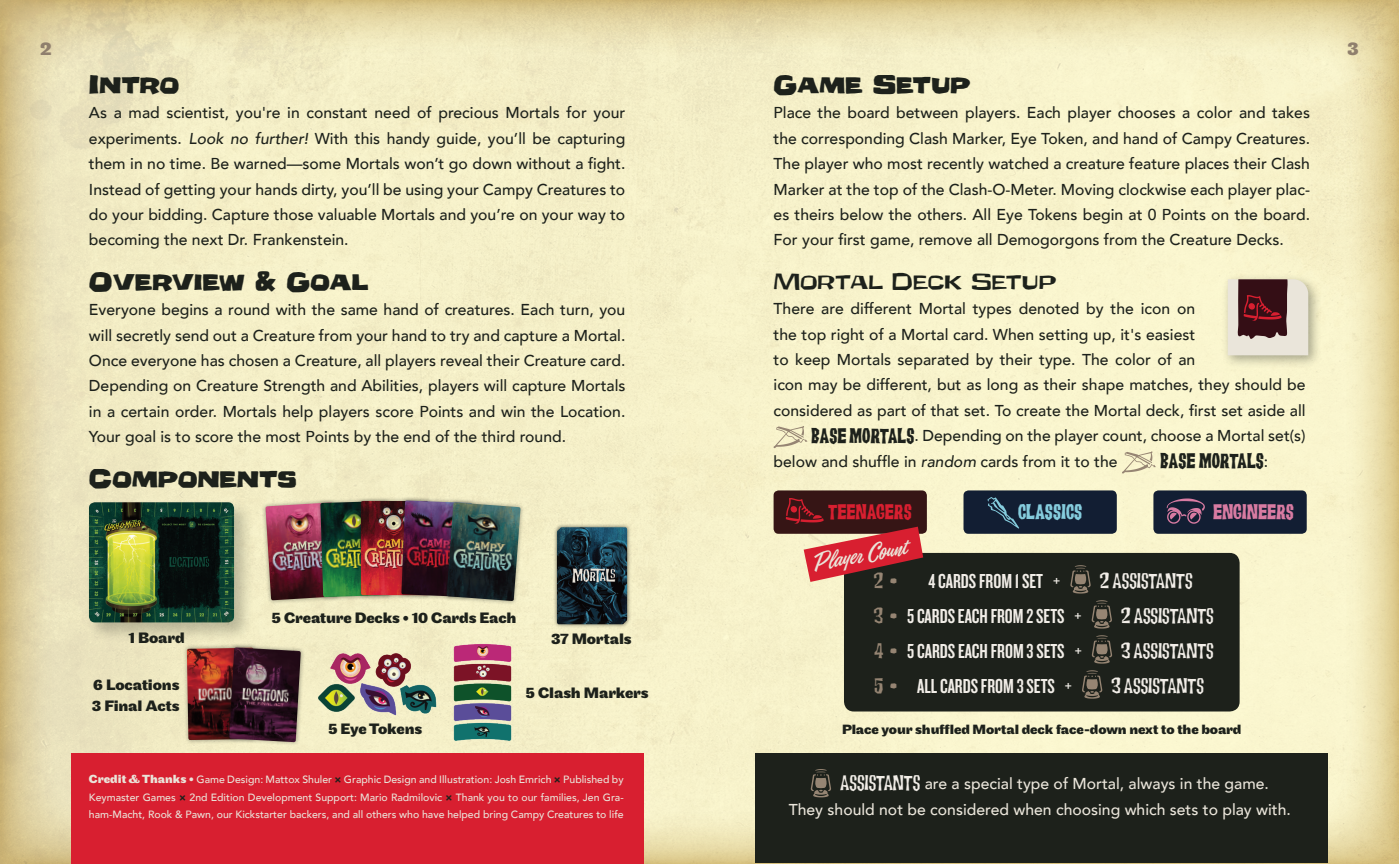
<style>
.page{position:relative;width:1399px;height:864px;background:#fff}
.page>*{position:absolute;margin:0;border:0;box-sizing:border-box;transform-origin:0 0}
.t1{font:700 24.5px "Underground";letter-spacing:-.01em;color:#1d211b}
.t2{font:700 24.5px "Underground";letter-spacing:-.03em;color:#1d211b}
.t3{font:23.8px "Eubie Script";color:#eae4d9}
.t4{font:21px "Knockout HTF48 Featherweight";color:#f1ede7}
.t5{font:300 21px "FT Giorgio";color:#f1ede7}
.t6{font:21px "Underground";letter-spacing:-.01em;color:#1d211b}
.t7{font:21px "FT Giorgio";color:#1d211b}
.t8{font:21px "FT Giorgio";color:#d81f30}
.t9{font:21px "FT Giorgio";color:#d87ba2}
.t10{font:21px "FT Giorgio";color:#85ccdd}
.t11{font:300 21px/35px "FT Giorgio";color:#968573;text-align:justify}
.t12{font:700 19.25px "Maple";color:#8f7f6d}
.t13{font:500 15.75px/25.4px "Avenir";color:#1d211b;text-align:justify}
.t14{font:500 15.75px/26.2px "Avenir";color:#eae5da}
.t15{font:700 15.75px/21px "Maple";letter-spacing:-.01em;color:#1d211b}
.t16{font:700 14px "Maple";letter-spacing:-.01em;color:#1d211b}
.t17{font:500 10.5px/17.5px "Avenir";color:#eae4d9;text-align:justify}
.s1{font-style:italic}
.s2{font-family:"Maple";font-weight:700;font-size:12.25px}
.s3{font-weight:900;color:#1d211b}
.s4{font-family:"FT Giorgio";font-weight:400;font-size:21px}
.s5{font-family:"Avenir";font-weight:500;font-size:15.75px}
.s6{font-family:"FT Giorgio";font-weight:300;font-size:21px;color:#f1ede7}
</style>
<div class="page">
<img style="left:0;top:0;width:1399px;height:863px">
<div style="left:774px;top:490px;width:153px;height:43px;background:#361515;border-radius:5px"></div>
<div style="left:963px;top:490px;width:154px;height:43px;background:#121e33;border-radius:5px"></div>
<div style="left:1153px;top:490px;width:154px;height:43px;background:#121e33;border-radius:5px"></div>
<div style="left:71px;top:753px;width:573px;height:110px;background:#d81f30"></div>
<div style="left:755px;top:753px;width:573px;height:110px;background:#1d211b"></div>
<svg style="left:773px;top:425px;width:34px;height:23px"></svg>
<svg style="left:1122px;top:451px;width:34px;height:22px"></svg>
<svg style="left:811px;top:769px;width:20px;height:28px"></svg>
<svg style="left:1167px;top:498px;width:38px;height:25px"></svg>
<svg style="left:987px;top:497px;width:32px;height:31px"></svg>
<div style="left:261px;top:498px;width:82px;height:106px;background:#1d211b;opacity:.4"></div>
<img style="left:265px;top:502px;width:51px;height:98px">
<div style="left:316px;top:496px;width:79px;height:105px;background:#1d211b;opacity:.4"></div>
<img style="left:320px;top:501px;width:37px;height:95px">
<div style="left:357px;top:496px;width:76px;height:103px;background:#1d211b;opacity:.4"></div>
<img style="left:361px;top:501px;width:36px;height:94px">
<div style="left:183px;top:643px;width:76px;height:101px;background:#1d211b;opacity:.4"></div>
<img style="left:187px;top:647px;width:38px;height:92px">
<div style="left:225px;top:642px;width:80px;height:104px;background:#1d211b;opacity:.4"></div>
<img style="left:229px;top:647px;width:72px;height:95px">
<div style="left:397px;top:496px;width:79px;height:105px;background:#1d211b;opacity:.4"></div>
<img style="left:401px;top:500px;width:42px;height:96px">
<div style="left:443px;top:498px;width:82px;height:107px;background:#1d211b;opacity:.4"></div>
<img style="left:447px;top:502px;width:73px;height:99px">
<div style="left:553px;top:525px;width:76px;height:103px;background:#e3deb9"></div>
<div style="left:554px;top:524px;width:76px;height:102px;background:#1d211b;opacity:.4"></div>
<div style="left:555px;top:522px;width:76px;height:103px;background:#1d211b;opacity:.4"></div>
<img style="left:560px;top:527px;width:67px;height:94px">
<div style="left:844px;top:552px;width:396px;height:159px;background:#1d211b;border-radius:10px"></div>
<svg style="left:1070px;top:565px;width:21px;height:28px"></svg>
<svg style="left:1092px;top:600px;width:20px;height:28px"></svg>
<svg style="left:1092px;top:635px;width:20px;height:28px"></svg>
<svg style="left:1082px;top:670px;width:20px;height:28px"></svg>
<svg style="left:786px;top:498px;width:137px;height:83px"></svg>
<div style="left:1221px;top:273px;width:101px;height:95px;background:#1d211b;opacity:.38"></div>
<svg style="left:1228px;top:279px;width:80px;height:76px;background:#9e8381"></svg>
<div style="left:86px;top:499px;width:168px;height:143px;background:#1d211b;opacity:.25"></div>
<img style="left:89px;top:502px;width:145px;height:120px">
<img style="left:315px;top:649px;width:125px;height:66px">
<img style="left:448px;top:639px;width:70px;height:105px">
<p class="t12" style="left:40px;top:36px;width:13px">2</p>
<p class="t12" style="left:1347px;top:36px;width:13px">3</p>
<h1 class="t1" style="left:89px;top:65px;width:92px">Intro</h1>
<p class="t13" style="left:89px;top:99px;width:538px">As a mad scientist, you're in constant need of precious Mortals for your experiments. <span class="s1">Look no further!</span> With this handy guide, you’ll be capturing them in no time. Be warned—some Mortals won’t go down without a fight.<br>Instead of getting your hands dirty, you’ll be using your Campy Creatures to do your bidding. Capture those valuable Mortals and you’re on your way to becoming the next Dr. Frankenstein.</p>
<h1 class="t1" style="left:774px;top:65px;width:199px">Game Setup</h1>
<p class="t13" style="left:774px;top:99px;width:538px">Place the board between players. Each player chooses a color and takes the corresponding Clash Marker, Eye Token, and hand of Campy Creatures.<br>The player who most recently watched a creature feature places their Clash Marker at the top of the Clash-O-Meter. Moving clockwise each player plac&shy;es theirs below the others. All Eye Tokens begin at 0 Points on the board.<br>For your first game, remove all Demogorgons from the Creature Decks.</p>
<h1 class="t2" style="left:89px;top:262px;width:281px">Overview &amp; Goal</h1>
<p class="t13" style="left:89px;top:296px;width:538px">Everyone begins a round with the same hand of creatures. Each turn, you will secretly send out a Creature from your hand to try and capture a Mortal.<br>Once everyone has chosen a Creature, all players reveal their Creature card.<br>Depending on Creature Strength and Abilities, players will capture Mortals in a certain order. Mortals help players score Points and win the Location.<br>Your goal is to score the most Points by the end of the third round.</p>
<h1 class="t1" style="left:89px;top:459px;width:209px">Components</h1>
<p class="t15" style="left:129px;top:627px;width:57px">1 Board</p>
<p class="t15" style="left:271px;top:607px;width:247px">5 Creature Decks • 10 Cards Each</p>
<p class="t15" style="left:551px;top:628px;width:82px">37 Mortals</p>
<p class="t15" style="left:92px;top:674px;width:89px">6 Locations<br>3 Final Acts</p>
<p class="t15" style="left:526px;top:682px;width:125px">5 Clash Markers</p>
<p class="t15" style="left:328px;top:718px;width:96px">5 Eye Tokens</p>
<p class="t17" style="left:89px;top:769px;width:536px"><span class="s2">Credit &amp; Thanks</span> • Game Design: Mattox Shuler <span class="s3">×</span> Graphic Design and Illustration: Josh Emrich <span class="s3">×</span> Published by Keymaster Games <span class="s3">×</span> 2nd Edition Development Support: Mario Radmilovic <span class="s3">×</span> Thank you to our families, Jen Gra&shy;ham-Macht, Rook &amp; Pawn, our Kickstarter backers, and all others who have helped bring Campy Creatures to life</p>
<h3 class="t6" style="left:774px;top:265px;width:284px">Mortal Deck Setup</h3>
<p class="t13" style="left:774px;top:295px;width:423px">There are different Mortal types denoted by the icon on</p>
<p class="t13" style="left:774px;top:320px;width:423px">the top right of a Mortal card. When setting up, it's easiest</p>
<p class="t13" style="left:774px;top:346px;width:423px">to keep Mortals separated by their type. The color of an</p>
<p class="t13" style="left:774px;top:371px;width:533px">icon may be different, but as long as their shape matches, they should be</p>
<p class="t13" style="left:774px;top:396px;width:534px">considered as part of that set. To create the Mortal deck, first set aside all</p>
<p class="t13" style="left:811px;top:422px;width:496px"><span class="s4">BASE MORTALS</span>. Depending on the player count, choose a Mortal set(s)</p>
<p class="t13" style="left:774px;top:447px;width:346px">below and shuffle in <span class="s1">random</span> cards from it to the</p>
<h3 class="t7" style="left:1160px;top:446px;width:110px">BASE MORTALS<span class="s5">:</span></h3>
<h3 class="t8" style="left:828px;top:496px;width:85px">TEENAGERS</h3>
<h3 class="t10" style="left:1018px;top:496px;width:66px">CLASSICS</h3>
<h3 class="t9" style="left:1213px;top:496px;width:83px">ENGINEERS</h3>
<h2 class="t3" style="left:813px;top:547px;width:96px;rotate:-10deg">Player Count</h2>
<h3 class="t11" style="left:874px;top:562px;width:25px">2 • 3 • 4 • 5 •</h3>
<h3 class="t4" style="left:928px;top:570px;width:134px">4 CARDS FROM 1 SET <sup>+</sup></h3>
<h3 class="t5" style="left:1100px;top:565px;width:94px">2 ASSISTANTS</h3>
<h3 class="t4" style="left:907px;top:605px;width:177px">5 CARDS EACH FROM 2 SETS <sup>+</sup></h3>
<h3 class="t5" style="left:1121px;top:600px;width:94px">2 ASSISTANTS</h3>
<h3 class="t4" style="left:907px;top:640px;width:177px">5 CARDS EACH FROM 3 SETS <sup>+</sup></h3>
<h3 class="t5" style="left:1121px;top:635px;width:94px">3 ASSISTANTS</h3>
<h3 class="t4" style="left:917px;top:675px;width:157px">ALL CARDS FROM 3 SETS <sup>+</sup></h3>
<h3 class="t5" style="left:1111px;top:670px;width:94px">3 ASSISTANTS</h3>
<p class="t16" style="left:842px;top:720px;width:401px">Place your shuffled Mortal deck face-down next to the board</p>
<p class="t14" style="left:789px;top:768px;width:504px;text-indent:51px"><span class="s6">ASSISTANTS</span> are a special type of Mortal, always in the game.<br>They should not be considered when choosing which sets to play with.</p>
</div>
